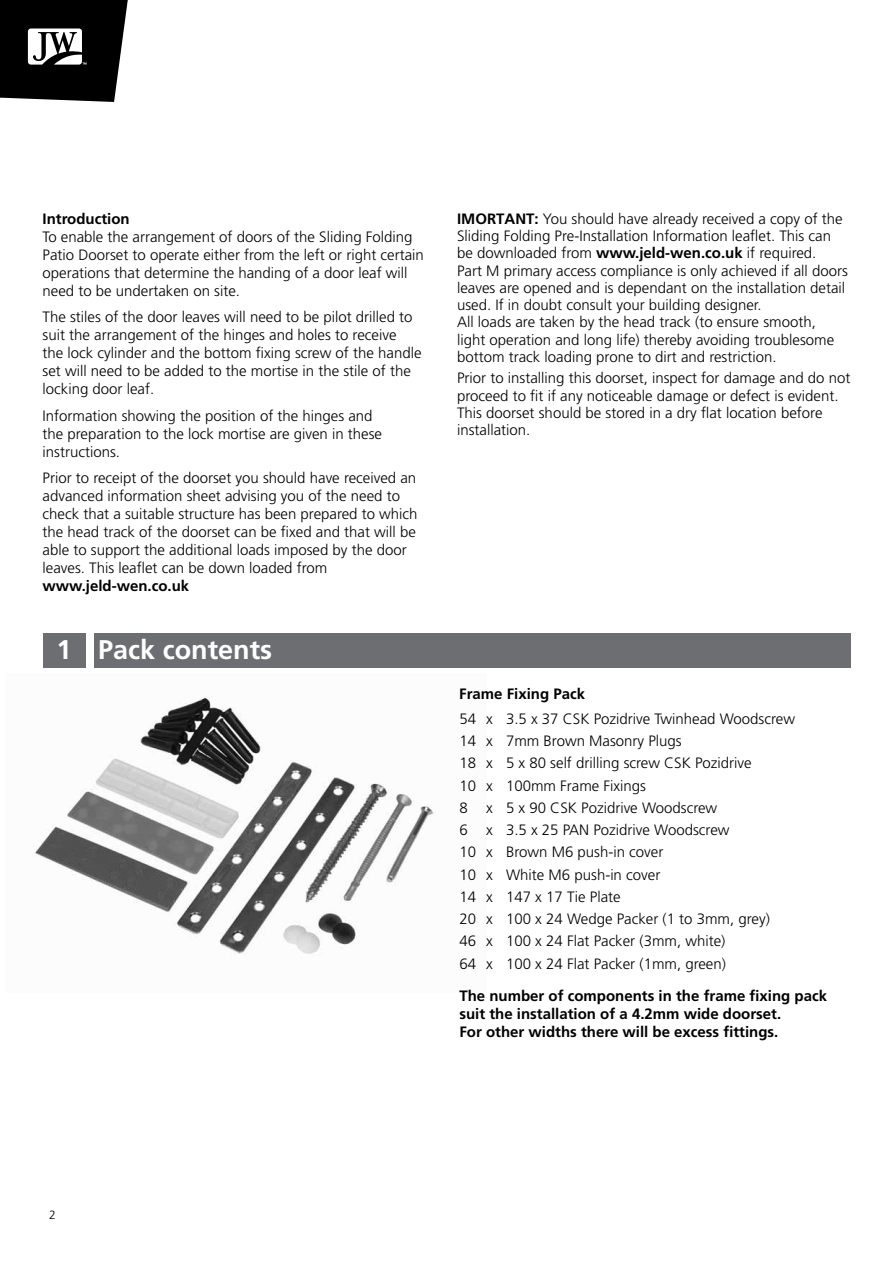
<style>
.page{position:relative;width:893px;height:1263px;background:#fff}
.page>*{position:absolute;margin:0;border:0;box-sizing:border-box;transform-origin:0 0}
.t1{font:700 27px "Frutiger";color:#fff}
.t2{font:300 15px/18px "Frutiger";color:#000}
.t3{font:700 15px/18px "Frutiger";color:#000}
.t4{font:300 12px "Frutiger";color:#000}
.s1{font-weight:700}
</style>
<div class="page">
<img style="left:35px;top:697px;width:399px;height:258px">
<div style="left:94px;top:633px;width:756px;height:34px;background:#6d6e71"></div>
<div style="left:43px;top:633px;width:42px;height:34px;background:#6d6e71"></div>
<svg style="left:0;top:0;width:128px;height:102px"></svg>
<p class="t3" style="left:43px;top:210px;width:89px">Introduction</p>
<p class="t2" style="left:43px;top:228px;width:383px">To enable the arrangement of doors of the Sliding Folding Patio Doorset to operate either from the left or right certain operations that determine the handing of a door leaf will need to be undertaken on site.</p>
<p class="t2" style="left:43px;top:308px;width:380px">The stiles of the door leaves will need to be pilot drilled to suit the arrangement of the hinges and holes to receive<br>the lock cylinder and the bottom fixing screw of the handle set will need to be added to the mortise in the stile of the locking door leaf.</p>
<p class="t2" style="left:43px;top:407px;width:341px">Information showing the position of the hinges and the preparation to the lock mortise are given in these instructions.</p>
<p class="t2" style="left:43px;top:469px;width:377px">Prior to receipt of the doorset you should have received an advanced information sheet advising you of the need to check that a suitable structure has been prepared to which the head track of the doorset can be fixed and that will be able to support the additional loads imposed by the door leaves. This leaflet can be down loaded from</p>
<p class="t3" style="left:43px;top:577px;width:148px">www.jeld-wen.co.uk</p>
<h1 class="t1" style="left:56px;top:633px;width:217px">1 Pack contents</h1>
<p class="t2" style="left:457px;top:210px;width:392px;line-height:17.2px"><span class="s1">IMORTANT:</span> You should have already received a copy of the Sliding Folding Pre-Installation Information leaflet. This can be downloaded from <span class="s1">www.jeld-wen.co.uk</span> if required.<br>Part M primary access compliance is only achieved if all doors leaves are opened and is dependant on the installation detail used. If in doubt consult your building designer.<br>All loads are taken by the head track (to ensure smooth,<br>light operation and long life) thereby avoiding troublesome bottom track loading prone to dirt and restriction.</p>
<p class="t2" style="left:457px;top:370px;width:395px;line-height:17.2px">Prior to installing this doorset, inspect for damage and do not proceed to fit if any noticeable damage or defect is evident.<br>This doorset should be stored in a dry flat location before installation.</p>
<p class="t3" style="left:459px;top:685px;width:127px">Frame Fixing Pack</p>
<p class="t2" style="left:460px;top:708px;width:337px;line-height:22.2px">54 x 3.5 x 37 CSK Pozidrive Twinhead Woodscrew<br>14 x 7mm Brown Masonry Plugs<br>18 x 5 x 80 self drilling screw CSK Pozidrive<br>10 x 100mm Frame Fixings<br>8 x 5 x 90 CSK Pozidrive Woodscrew<br>6 x 3.5 x 25 PAN Pozidrive Woodscrew<br>10 x Brown M6 push-in cover<br>10 x White M6 push-in cover<br>14 x 147 x 17 Tie Plate<br>20 x 100 x 24 Wedge Packer (1 to 3mm, grey)<br>46 x 100 x 24 Flat Packer (3mm, white)<br>64 x 100 x 24 Flat Packer (1mm, green)</p>
<p class="t3" style="left:459px;top:987px;width:369px">The number of components in the frame fixing pack suit the installation of a 4.2mm wide doorset.<br>For other widths there will be excess fittings.</p>
<p class="t4" style="left:49px;top:1208px;width:8px">2</p>
</div>
